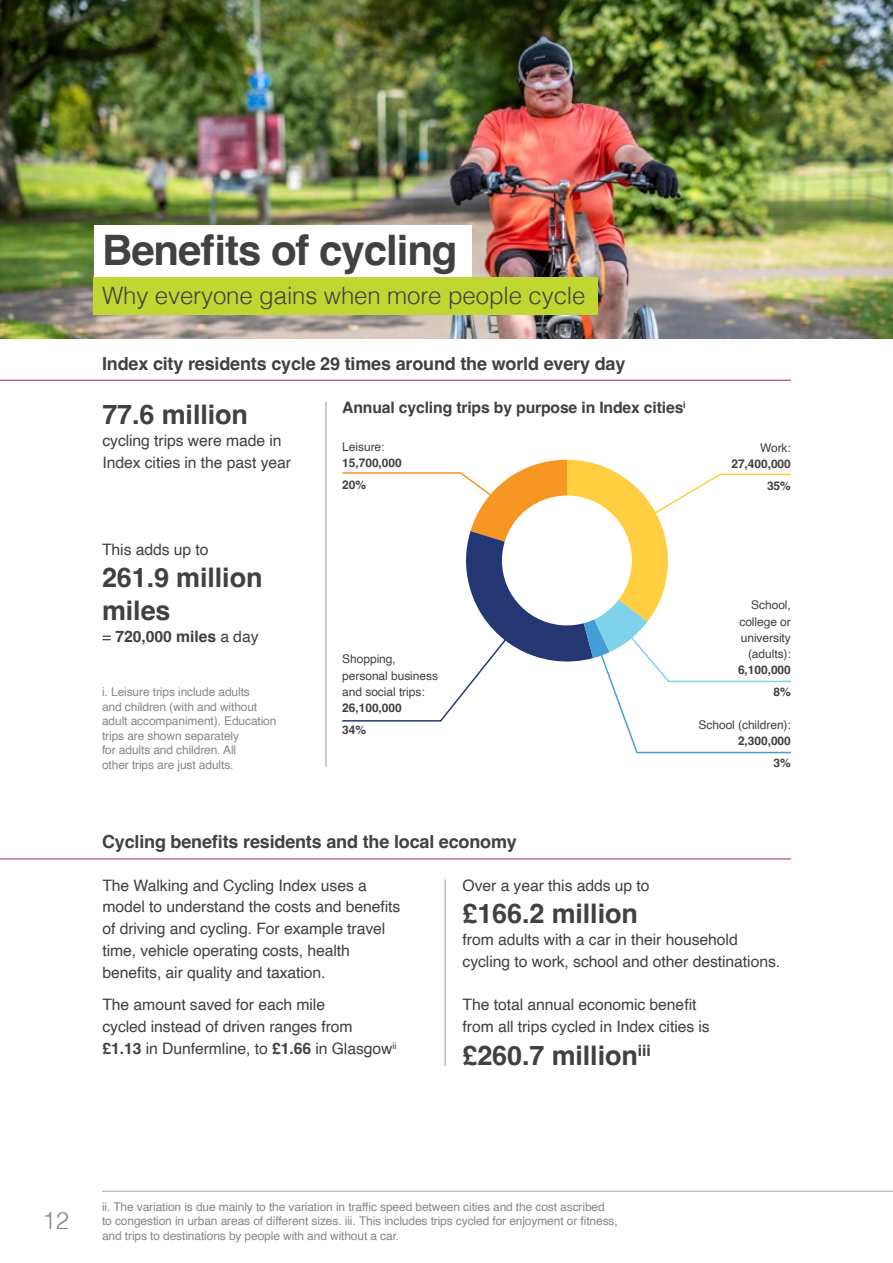
<style>
.page{position:relative;width:893px;height:1263px;background:#fff}
.page>*{position:absolute;margin:0;border:0;box-sizing:border-box;transform-origin:0 0}
.Page_title__h2{font:700 42px "Helvetica";letter-spacing:-.025em;color:#414042}
.Stat__p{font:700 27px/32.7px "Helvetica";letter-spacing:-.005em;color:#414042}
.Page_subtitle__p{font:300 24px "Helvetica";letter-spacing:-.005em;color:#414042}
.t1{font:300 24px "Helvetica";color:#878787}
.Section_heading__h3{font:700 18px "Helvetica";letter-spacing:-.01em;color:#414042}
.Stat__p-2{font:15.75px/21.8px "Helvetica";letter-spacing:-.005em;color:#414042}
.Stat_Graph_title__h4{font:700 15.75px "Helvetica";letter-spacing:-.01em;color:#414042}
.Stat__p-3{font:700 15.75px "Helvetica";letter-spacing:-.005em;color:#414042}
.Footnote{font:12px/14.5px "Helvetica";letter-spacing:-.01em;color:#878787}
.Even_smaller_stat__eg_pie_graph_label___{font:12px/16.4px "Helvetica";letter-spacing:-.005em;color:#414042;text-align:right}
.Stat__p-4{font:12px "Helvetica";letter-spacing:-.01em;color:#878787}
.Even_smaller_stat__eg_pie_graph_label___-2{font:700 12px/16.4px "Helvetica";letter-spacing:-.005em;color:#414042;text-align:right}
.Stat_Graph_title__h4-2{font:12px "Helvetica";letter-spacing:-.01em;color:#878787}
.s1{font-weight:400}
.s2{font-size:12.15px}
.s3{font-weight:700}
</style>
<div class="page">
<hr style="left:326px;top:401px;width:1px;height:366px;background:#a39a94">
<hr style="left:0;top:380px;width:791px;height:1px;background:#ad1e54">
<hr style="left:0;top:858px;width:791px;height:1px;background:#ad1e54">
<hr style="left:445px;top:879px;width:1px;height:187px;background:#a39a94">
<hr style="left:102px;top:1191px;width:791px;height:1px;background:#b2b2b2">
<img style="left:0;top:0;width:893px;height:338px">
<svg style="left:342px;top:460px;width:449px;height:294px"></svg>
<div style="left:502px;top:496px;width:130px;height:129px;background:#fff;border-radius:50%"></div>
<div style="left:94px;top:225px;width:377px;height:52px;background:#fff"></div>
<div style="left:94px;top:277px;width:504px;height:38px;background:#c0d631"></div>
<h2 class="Page_title__h2" style="left:102px;top:225px;width:357px">Benefits of cycling</h2>
<p class="Page_subtitle__p" style="left:102px;top:275px;width:485px">Why everyone gains when more people cycle</p>
<h3 class="Section_heading__h3" style="left:102px;top:352px;width:525px">Index city residents cycle 29 times around the world every day</h3>
<p class="Stat__p" style="left:102px;top:401px;width:147px">77.6 million</p>
<p class="Stat__p-2" style="left:102px;top:430px;width:190px">cycling trips were made in<br>Index cities in the past year</p>
<h4 class="Stat_Graph_title__h4" style="left:342px;top:398px;width:345px">Annual cycling trips by purpose in Index cities<sup>i</sup></h4>
<p class="Even_smaller_stat__eg_pie_graph_label___-2" style="left:342px;top:440px;width:61px;text-align:left"><span class="s1">Leisure:<br></span>15,700,000</p>
<p class="Even_smaller_stat__eg_pie_graph_label___-2" style="left:342px;top:478px;width:25px">20%</p>
<p class="Even_smaller_stat__eg_pie_graph_label___-2" style="left:731px;top:440px;width:61px"><span class="s1">Work:<br></span>27,400,000</p>
<p class="Even_smaller_stat__eg_pie_graph_label___-2" style="left:767px;top:478px;width:25px">35%</p>
<p class="Stat__p-2" style="left:102px;top:539px;width:108px">This adds up to</p>
<p class="Stat__p" style="left:102px;top:564px;width:162px">261.9 million miles</p>
<p class="Stat__p-3" style="left:102px;top:626px;width:158px"><span class="s1">=</span> 720,000 miles <span class="s1">a day</span></p>
<h4 class="Stat_Graph_title__h4-2" style="left:102px;top:682px;width:149px"><span class="s2">i.</span> Leisure trips include adults</h4>
<p class="Footnote" style="left:102px;top:699px;width:176px">and children (with and without adult accompaniment). Education trips are shown separately<br>for adults and children. All<br>other trips are just adults.</p>
<p class="Even_smaller_stat__eg_pie_graph_label___" style="left:342px;top:651px;width:97px;text-align:left">Shopping, personal business and social trips:<br><span class="s3">26,100,000</span></p>
<p class="Even_smaller_stat__eg_pie_graph_label___-2" style="left:342px;top:723px;width:25px">34%</p>
<p class="Even_smaller_stat__eg_pie_graph_label___" style="left:738px;top:597px;width:54px">School, college or university (adults):<br><span class="s3">6,100,000</span></p>
<p class="Even_smaller_stat__eg_pie_graph_label___-2" style="left:774px;top:685px;width:19px">8%</p>
<p class="Even_smaller_stat__eg_pie_graph_label___" style="left:698px;top:717px;width:94px">School (children):<br><span class="s3">2,300,000</span></p>
<p class="Even_smaller_stat__eg_pie_graph_label___-2" style="left:774px;top:756px;width:19px">3%</p>
<h3 class="Section_heading__h3" style="left:102px;top:831px;width:416px">Cycling benefits residents and the local economy</h3>
<p class="Stat__p-2" style="left:102px;top:875px;width:300px">The Walking and Cycling Index uses a model to understand the costs and benefits of driving and cycling. For example travel time, vehicle operating costs, health benefits, air quality and taxation.</p>
<p class="Stat__p-2" style="left:102px;top:994px;width:296px">The amount saved for each mile<br>cycled instead of driven ranges from<br><span class="s3">£1.13</span> in Dunfermline, to <span class="s3">£1.66</span> in Glasgow<sup>ii</sup></p>
<p class="Stat__p-2" style="left:463px;top:875px;width:189px">Over a year this adds up to</p>
<p class="Stat__p" style="left:463px;top:900px;width:177px">£166.2 million</p>
<p class="Stat__p-2" style="left:463px;top:929px;width:319px">from adults with a car in their household cycling to work, school and other destinations.</p>
<p class="Stat__p-2" style="left:463px;top:994px;width:249px">The total annual economic benefit from all trips cycled in Index cities is</p>
<p class="Stat__p" style="left:463px;top:1042px;width:190px">£260.7 million<sup>iii</sup></p>
<h3 class="t1" style="left:43px;top:1200px;width:28px">12</h3>
<p class="Stat__p-4" style="left:102px;top:1197px;width:504px">ii. The variation is due mainly to the variation in traffic speed between cities and the cost ascribed</p>
<p class="Footnote" style="left:102px;top:1214px;width:517px">to congestion in urban areas of different sizes. <span class="s2">iii.</span> This includes trips cycled for enjoyment or fitness,</p>
<p class="Footnote" style="left:102px;top:1229px;width:299px">and trips to destinations by people with and without a car.</p>
</div>
